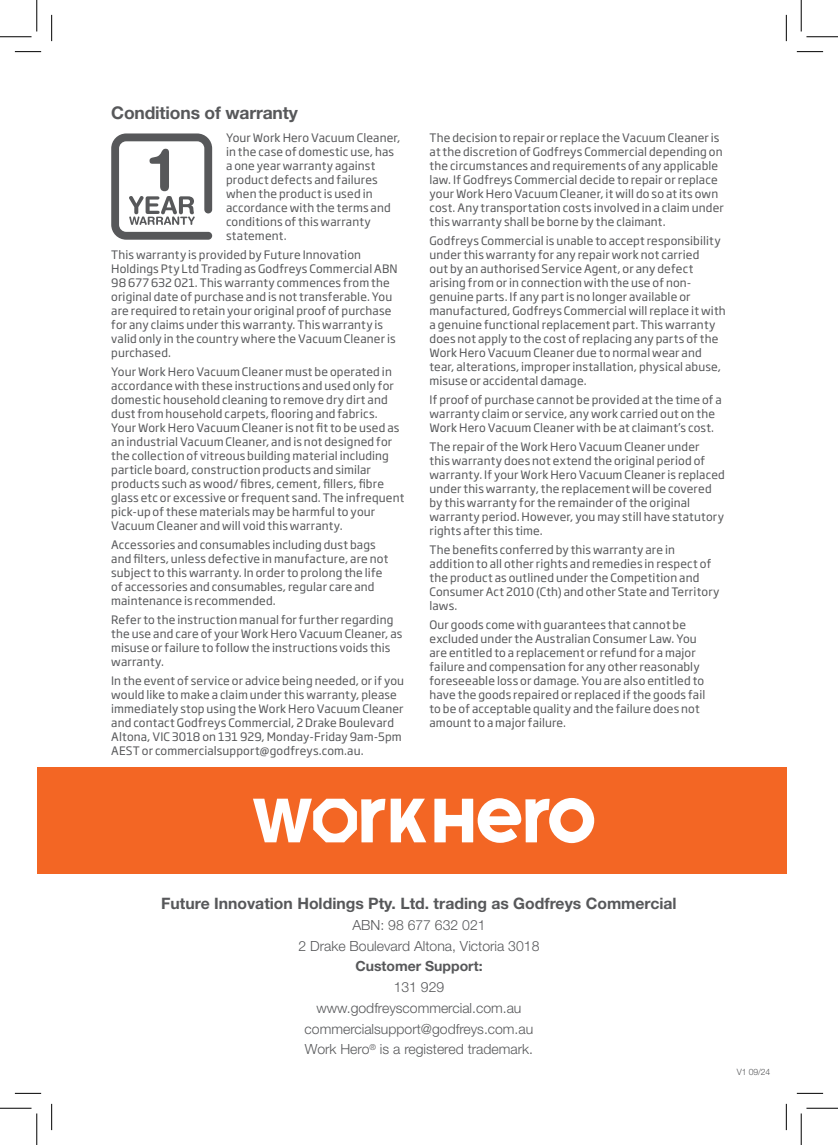
<style>
.page{position:relative;width:838px;height:1145px;background:#fff}
.page>*{position:absolute;margin:0;border:0;box-sizing:border-box;transform-origin:0 0}
.t1{font:700 17.5px "Helvetica Neue LT Std";letter-spacing:-.01em;color:#57585a}
.t2{font:700 15.75px "Helvetica Neue LT Std";color:#57585a}
.t3{font:300 14px "Helvetica Neue LT Std";color:#57585a}
.t4{font:700 14px "Helvetica Neue LT Std";color:#57585a}
.t5{font:11.55px/14px "Soho Gothic Pro";letter-spacing:.015em;color:#57585a}
.t6{font:300 8.75px "Helvetica Neue LT Std";color:#57585a}
</style>
<div class="page">
<div style="left:37px;top:767px;width:749px;height:107px;background:#f36624"></div>
<svg style="left:111px;top:133px;width:101px;height:107px"></svg>
<svg style="left:434px;top:798px;width:160px;height:45px"></svg>
<svg style="left:253px;top:799px;width:173px;height:43px"></svg>
<svg style="left:15px;top:51px;width:26px;height:1px"></svg>
<svg style="left:796px;top:51px;width:27px;height:1px"></svg>
<svg style="left:15px;top:1093px;width:26px;height:1px"></svg>
<svg style="left:796px;top:1093px;width:27px;height:1px"></svg>
<svg style="left:51px;top:15px;width:1px;height:26px"></svg>
<svg style="left:51px;top:1104px;width:1px;height:26px"></svg>
<svg style="left:786px;top:15px;width:1px;height:26px"></svg>
<svg style="left:786px;top:1104px;width:1px;height:26px"></svg>
<hr style="left:0;top:36px;width:32px;height:1px;background:#000">
<hr style="left:806px;top:36px;width:31px;height:1px;background:#000">
<hr style="left:0;top:1108px;width:32px;height:1px;background:#000">
<hr style="left:806px;top:1108px;width:31px;height:1px;background:#000">
<hr style="left:36px;top:0;width:1px;height:31px;background:#000">
<hr style="left:36px;top:1113px;width:1px;height:32px;background:#000">
<hr style="left:800px;top:0;width:1px;height:31px;background:#000">
<hr style="left:800px;top:1113px;width:1px;height:32px;background:#000">
<p class="t1" style="left:111px;top:102px;width:188px">Conditions of warranty</p>
<p class="t5" style="left:226px;top:130px;width:176px">Your Work Hero Vacuum Cleaner, in the case of domestic use, has a one year warranty against product defects and failures when the product is used in accordance with the terms and conditions of this warranty statement.</p>
<p class="t5" style="left:111px;top:247px;width:288px">This warranty is provided by Future Innovation Holdings Pty Ltd Trading as Godfreys Commercial ABN 98 677 632 021. This warranty commences from the original date of purchase and is not transferable. You are required to retain your original proof of purchase for any claims under this warranty. This warranty is valid only in the country where the Vacuum Cleaner is purchased.</p>
<p class="t5" style="left:111px;top:364px;width:295px">Your Work Hero Vacuum Cleaner must be operated in accordance with these instructions and used only for domestic household cleaning to remove dry dirt and dust from household carpets, flooring and fabrics.<br>Your Work Hero Vacuum Cleaner is not fit to be used as an industrial Vacuum Cleaner, and is not designed for the collection of vitreous building material including particle board, construction products and similar products such as wood/ fibres, cement, fillers, fibre glass etc or excessive or frequent sand. The infrequent pick-up of these materials may be harmful to your Vacuum Cleaner and will void this warranty.</p>
<p class="t5" style="left:111px;top:537px;width:279px">Accessories and consumables including dust bags and filters, unless defective in manufacture, are not subject to this warranty. In order to prolong the life of accessories and consumables, regular care and maintenance is recommended.</p>
<p class="t5" style="left:111px;top:612px;width:292px">Refer to the instruction manual for further regarding the use and care of your Work Hero Vacuum Cleaner, as misuse or failure to follow the instructions voids this warranty.</p>
<p class="t5" style="left:111px;top:673px;width:294px">In the event of service or advice being needed, or if you would like to make a claim under this warranty, please immediately stop using the Work Hero Vacuum Cleaner and contact Godfreys Commercial, 2 Drake Boulevard Altona, VIC 3018 on 131 929, Monday-Friday 9am-5pm AEST or commercialsupport@godfreys.com.au.</p>
<p class="t5" style="left:429px;top:130px;width:296px">The decision to repair or replace the Vacuum Cleaner is at the discretion of Godfreys Commercial depending on the circumstances and requirements of any applicable law. If Godfreys Commercial decide to repair or replace your Work Hero Vacuum Cleaner, it will do so at its own cost. Any transportation costs involved in a claim under this warranty shall be borne by the claimant.</p>
<p class="t5" style="left:429px;top:233px;width:298px">Godfreys Commercial is unable to accept responsibility under this warranty for any repair work not carried<br>out by an authorised Service Agent, or any defect arising from or in connection with the use of non&shy;genuine parts. If any part is no longer available or manufactured, Godfreys Commercial will replace it with a genuine functional replacement part. This warranty does not apply to the cost of replacing any parts of the Work Hero Vacuum Cleaner due to normal wear and tear, alterations, improper installation, physical abuse, misuse or accidental damage.</p>
<p class="t5" style="left:429px;top:392px;width:294px">If proof of purchase cannot be provided at the time of a warranty claim or service, any work carried out on the<br>Work Hero Vacuum Cleaner with be at claimant’s cost.</p>
<p class="t5" style="left:429px;top:439px;width:297px">The repair of the Work Hero Vacuum Cleaner under<br>this warranty does not extend the original period of warranty. If your Work Hero Vacuum Cleaner is replaced under this warranty, the replacement will be covered by this warranty for the remainder of the original warranty period. However, you may still have statutory rights after this time.</p>
<p class="t5" style="left:429px;top:542px;width:291px">The benefits conferred by this warranty are in addition to all other rights and remedies in respect of the product as outlined under the Competition and Consumer Act 2010 (Cth) and other State and Territory laws.</p>
<p class="t5" style="left:429px;top:617px;width:277px">Our goods come with guarantees that cannot be excluded under the Australian Consumer Law. You are entitled to a replacement or refund for a major failure and compensation for any other reasonably foreseeable loss or damage. You are also entitled to have the goods repaired or replaced if the goods fail to be of acceptable quality and the failure does not amount to a major failure.</p>
<p class="t2" style="left:161px;top:894px;width:517px">Future Innovation Holdings Pty. Ltd. trading as Godfreys Commercial</p>
<p class="t3" style="left:352px;top:916px;width:135px">ABN: 98 677 632 021</p>
<p class="t3" style="left:298px;top:937px;width:242px">2 Drake Boulevard Altona, Victoria 3018</p>
<p class="t4" style="left:355px;top:958px;width:129px">Customer Support:</p>
<p class="t3" style="left:393px;top:979px;width:52px">131 929</p>
<p class="t3" style="left:316px;top:999px;width:206px">www.godfreyscommercial.com.au</p>
<p class="t3" style="left:304px;top:1020px;width:230px">commercialsupport@godfreys.com.au</p>
<p class="t3" style="left:305px;top:1041px;width:230px">Work Hero<sup>®</sup> is a registered trademark.</p>
<p class="t6" style="left:736px;top:1067px;width:35px">V1 09/24</p>
</div>
